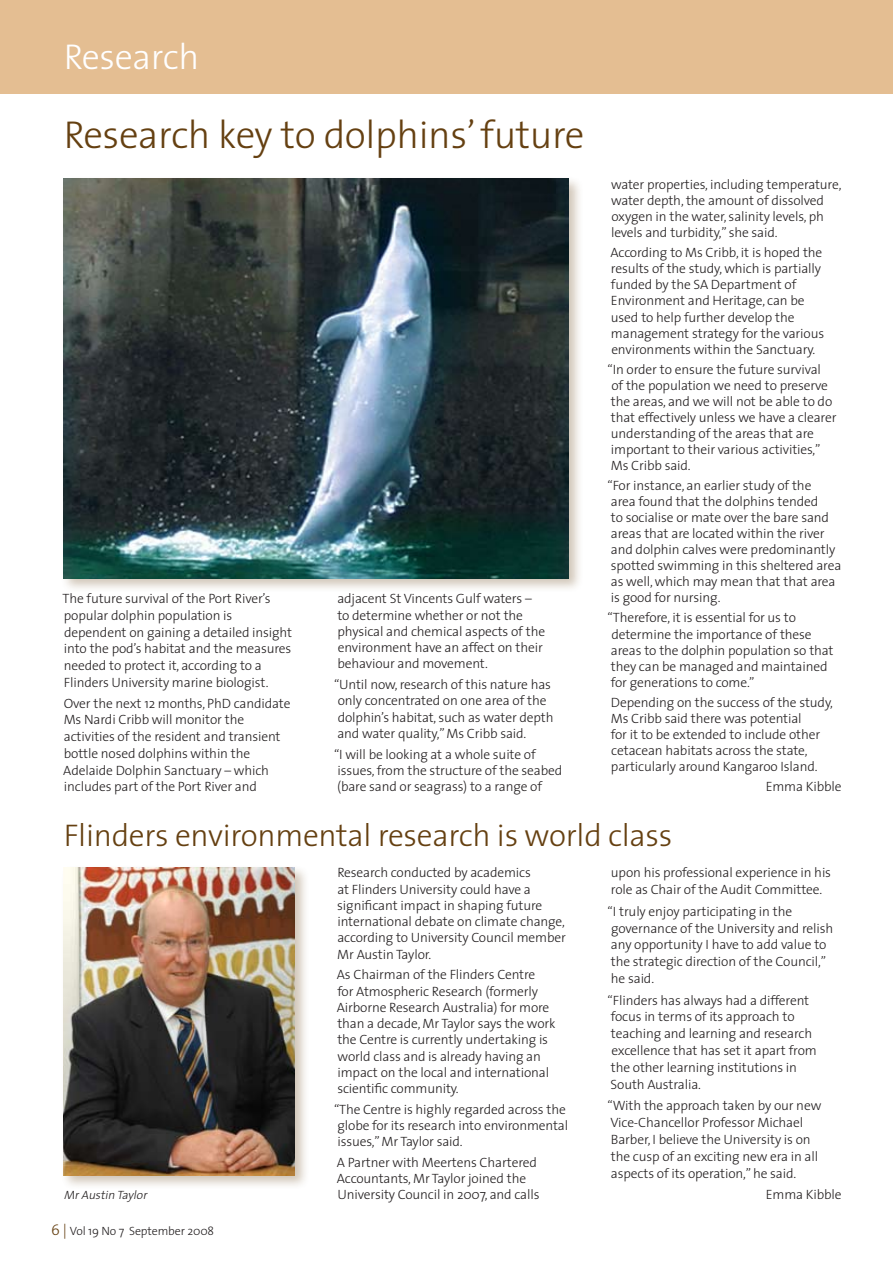
<style>
.page{position:relative;width:893px;height:1263px;background:#fff}
.page>*{position:absolute;margin:0;border:0;box-sizing:border-box;transform-origin:0 0}
.t1{font:300 39px "The Sans";letter-spacing:-.01em;color:#654011}
.t2{font:300 36px "The Sans";letter-spacing:-.01em;color:#fff}
.t3{font:300 31.5px "The Sans";letter-spacing:-.01em;color:#654011}
.t4{font:300 13.5px/16px "The Sans";letter-spacing:-.01em;color:#231f20}
.t5{font:300 12px "The Sans";letter-spacing:-.01em;color:#231f20}
.t6{font:italic 300 12px "The Sans";color:#231f20}
.s1{font-size:15px;color:#654011}
</style>
<div class="page">
<div style="left:0;top:0;width:893px;height:94px;background:#e4be92"></div>
<div style="left:60px;top:175px;width:523px;height:418px;background:#654011;opacity:.3"></div>
<img style="left:64px;top:179px;width:504px;height:399px">
<div style="left:60px;top:864px;width:249px;height:326px;background:#654011;opacity:.3"></div>
<img style="left:64px;top:867px;width:231px;height:308px">
<h2 class="t2" style="left:64px;top:27px;width:137px">Research</h2>
<h1 class="t1" style="left:64px;top:102px;width:522px">Research key to dolphins’ future</h1>
<p class="t4" style="left:63px;top:590px;width:231px;line-height:16.6px">The future survival of the Port River’s popular dolphin population is dependent on gaining a detailed insight into the pod’s habitat and the measures needed to protect it, according to a Flinders University marine biologist.</p>
<p class="t4" style="left:63px;top:694px;width:229px;line-height:16.6px">Over the next 12 months, PhD candidate Ms Nardi Cribb will monitor the activities of the resident and transient bottle nosed dolphins within the Adelaide Dolphin Sanctuary – which includes part of the Port River and</p>
<p class="t4" style="left:337px;top:590px;width:209px">adjacent St Vincents Gulf waters – to determine whether or not the physical and chemical aspects of the environment have an affect on their behaviour and movement.</p>
<p class="t4" style="left:334px;top:676px;width:221px">“Until now, research of this nature has only concentrated on one area of the dolphin’s habitat, such as water depth and water quality,” Ms Cribb said.</p>
<p class="t4" style="left:334px;top:745px;width:230px">“I will be looking at a whole suite of issues, from the structure of the seabed (bare sand or seagrass) to a range of</p>
<p class="t4" style="left:611px;top:176px;width:232px">water properties, including temperature, water depth, the amount of dissolved oxygen in the water, salinity levels, ph levels and turbidity,” she said.</p>
<p class="t4" style="left:610px;top:244px;width:215px">According to Ms Cribb, it is hoped the results of the study, which is partially funded by the SA Department of Environment and Heritage, can be used to help further develop the management strategy for the various environments within the Sanctuary.</p>
<p class="t4" style="left:608px;top:361px;width:230px">“In order to ensure the future survival<br>of the population we need to preserve the areas, and we will not be able to do that effectively unless we have a clearer understanding of the areas that are important to their various activities,” Ms Cribb said.</p>
<p class="t4" style="left:608px;top:477px;width:235px">“For instance, an earlier study of the<br>area found that the dolphins tended<br>to socialise or mate over the bare sand areas that are located within the river and dolphin calves were predominantly spotted swimming in this sheltered area as well, which may mean that that area is good for nursing.</p>
<p class="t4" style="left:608px;top:609px;width:227px">“Therefore, it is essential for us to determine the importance of these areas to the dolphin population so that they can be managed and maintained for generations to come.”</p>
<p class="t4" style="left:611px;top:694px;width:224px">Depending on the success of the study, Ms Cribb said there was potential<br>for it to be extended to include other cetacean habitats across the state, particularly around Kangaroo Island.</p>
<p class="t4" style="left:766px;top:778px;width:77px">Emma Kibble</p>
<h3 class="t3" style="left:64px;top:809px;width:610px">Flinders environmental research is world class</h3>
<p class="t6" style="left:64px;top:1185px;width:88px">MrAustin Taylor</p>
<p class="t5" style="left:51px;top:1221px;width:165px"><span class="s1">6 |</span> Vol 19 No 7 September 2008</p>
<p class="t4" style="left:337px;top:864px;width:230px">Research conducted by academics<br>at Flinders University could have a significant impact in shaping future international debate on climate change, according to University Council member Mr Austin Taylor.</p>
<p class="t4" style="left:337px;top:966px;width:220px">As Chairman of the Flinders Centre<br>for Atmospheric Research (formerly Airborne Research Australia) for more than a decade, Mr Taylor says the work the Centre is currently undertaking is world class and is already having an impact on the local and international scientific community.</p>
<p class="t4" style="left:334px;top:1100px;width:236px">“The Centre is highly regarded across the globe for its research into environmental issues,” Mr Taylor said.</p>
<p class="t4" style="left:337px;top:1154px;width:204px">A Partner with Meertens Chartered<br>Accountants, Mr Taylor joined the<br>University Council in 2007, and calls</p>
<p class="t4" style="left:611px;top:864px;width:222px;line-height:17px">upon his professional experience in his role as Chair of the Audit Committee.</p>
<p class="t4" style="left:608px;top:902px;width:227px;line-height:17px">“I truly enjoy participating in the governance of the University and relish any opportunity I have to add value to the strategic direction of the Council,” he said.</p>
<p class="t4" style="left:608px;top:991px;width:211px;line-height:17px">“Flinders has always had a different focus in terms of its approach to teaching and learning and research excellence that has set it apart from the other learning institutions in<br>South Australia.</p>
<p class="t4" style="left:608px;top:1097px;width:215px;line-height:17px">“With the approach taken by our new Vice-Chancellor Professor Michael Barber, I believe the University is on the cusp of an exciting new era in all aspects of its operation,” he said.</p>
<p class="t4" style="left:766px;top:1186px;width:77px">Emma Kibble</p>
</div>
